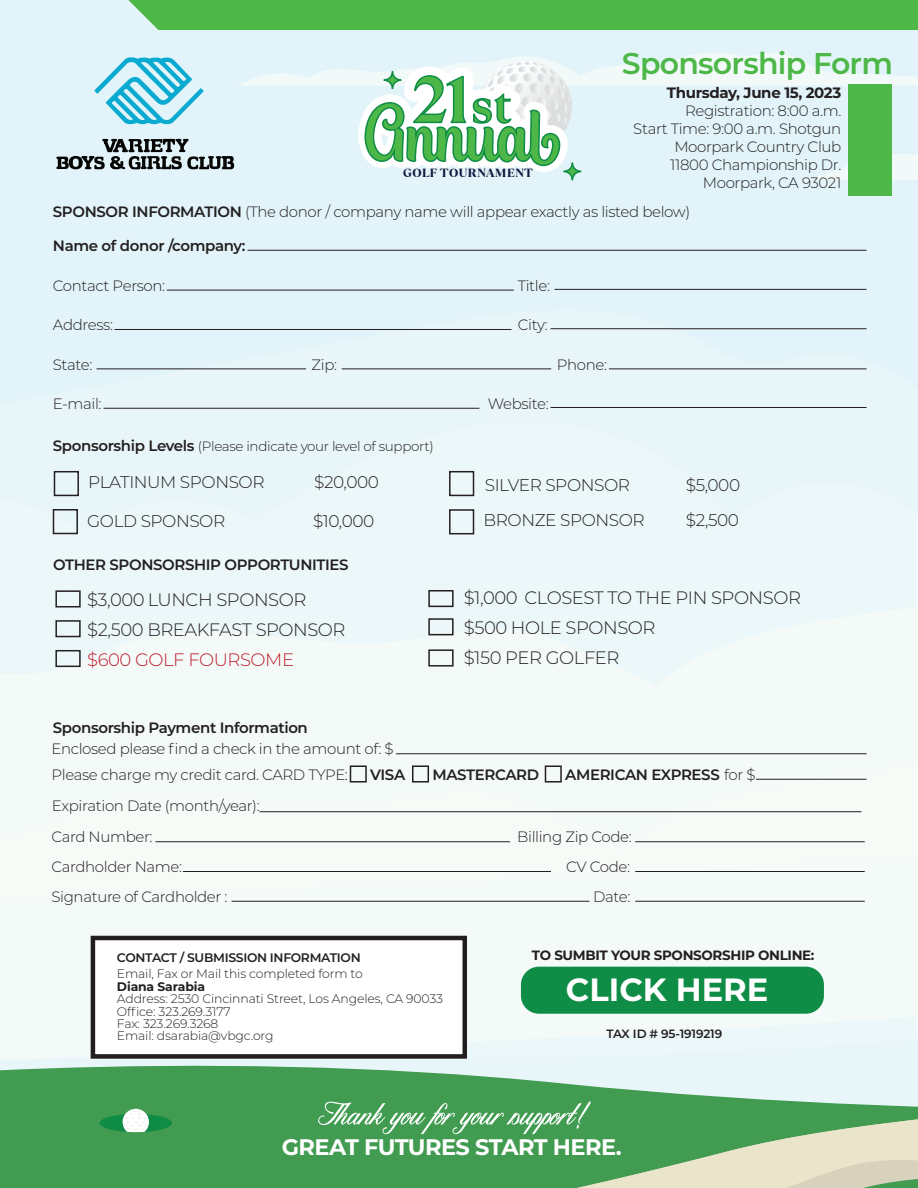
<style>
.page{position:relative;width:918px;height:1188px;background:#fff}
.page>*{position:absolute;margin:0;border:0;box-sizing:border-box;transform-origin:0 0}
.t1{font:55.5px "Catherinede Beaumont";color:#fff}
.t2{font:700 32.1px "Montserrat";color:#fff}
.t3{font:600 30px "Montserrat";letter-spacing:-.025em;color:#4db748}
.t4{font:700 22.5px "Montserrat";letter-spacing:-.025em;color:#fff}
.t5{font:300 18px/30px "Montserrat";letter-spacing:-.025em;color:#231f20}
.t6{font:300 18px "Montserrat";letter-spacing:-.025em;color:#be1d2c}
.t7{font:300 16.95px "Montserrat";letter-spacing:-.025em;color:#231f20}
.t8{font:300 15px/18px "Montserrat";letter-spacing:-.025em;color:#231f20;text-align:right}
.t9{font:600 15px "Montserrat";letter-spacing:-.025em;color:#231f20}
.t10{font:700 15px "Montserrat";letter-spacing:-.025em;color:#231f20}
.t11{font:300 13.5px "Montserrat";letter-spacing:-.025em;color:#231f20}
.t12{font:700 13.5px "Montserrat";letter-spacing:-.025em;color:#231f20}
.t13{font:300 12.45px/12.5px "Montserrat";letter-spacing:-.01em;color:#231f20}
.t14{font:600 12.45px "Montserrat";letter-spacing:-.025em;color:#231f20}
.t15{font:700 12.45px "Montserrat";letter-spacing:-.01em;color:#231f20}
.t16{font:600 12px "Montserrat";letter-spacing:-.01em;color:#231f20}
.t17{font:11.85px "TT Ramillas Trl Variable Roman";letter-spacing:.05em;color:#0f1840}
.s1{font-weight:600}
.s2{font-weight:600;font-size:15px}
.s3{font-weight:300}
</style>
<div class="page">
<div style="left:0;top:0;width:918px;height:1137px;background:#e9f6f9"></div>
<svg style="left:52px;top:509px;width:866px;height:162px"></svg>
<div style="left:0;top:671px;width:918px;height:374px;background:#f4faf8"></div>
<svg style="left:0;top:1045px;width:621px;height:143px;fill:#419c51"></svg>
<svg style="left:338px;top:1089px;width:580px;height:99px;background:#6fb074"></svg>
<div style="left:0;top:1141px;width:189px;height:47px;background:#419c51"></div>
<svg style="left:100px;top:1109px;width:72px;height:23px;background:#68b380"></svg>
<hr style="left:167px;top:290px;width:347px;height:1px;background:#231f20">
<hr style="left:555px;top:289px;width:311px;height:1px;background:#231f20">
<hr style="left:96px;top:368px;width:210px;height:1px;background:#231f20">
<hr style="left:342px;top:368px;width:209px;height:1px;background:#231f20">
<hr style="left:609px;top:368px;width:257px;height:1px;background:#231f20">
<hr style="left:114px;top:329px;width:397px;height:1px;background:#231f20">
<hr style="left:550px;top:328px;width:316px;height:1px;background:#231f20">
<hr style="left:104px;top:408px;width:375px;height:1px;background:#231f20">
<hr style="left:550px;top:407px;width:316px;height:1px;background:#231f20">
<div style="left:54px;top:471px;width:25px;height:25px;border:2px solid #231f20"></div>
<div style="left:53px;top:509px;width:25px;height:25px;border:2px solid #231f20"></div>
<div style="left:449px;top:471px;width:25px;height:25px;border:2px solid #231f20"></div>
<div style="left:449px;top:509px;width:25px;height:25px;border:2px solid #231f20"></div>
<hr style="left:396px;top:753px;width:470px;height:1px;background:#231f20">
<div style="left:91px;top:936px;width:376px;height:123px;background:#fff;border:4px solid #221d1e"></div>
<hr style="left:156px;top:841px;width:354px;height:1px;background:#231f20">
<hr style="left:260px;top:811px;width:602px;height:1px;background:#231f20">
<hr style="left:635px;top:841px;width:230px;height:1px;background:#231f20">
<hr style="left:183px;top:871px;width:368px;height:1px;background:#231f20">
<hr style="left:635px;top:871px;width:230px;height:1px;background:#231f20">
<hr style="left:232px;top:901px;width:358px;height:1px;background:#231f20">
<hr style="left:635px;top:901px;width:230px;height:1px;background:#231f20">
<hr style="left:756px;top:779px;width:110px;height:1px;background:#231f20">
<div style="left:350px;top:765px;width:17px;height:18px;border:2px solid #231f20"></div>
<div style="left:412px;top:765px;width:17px;height:18px;border:2px solid #231f20"></div>
<div style="left:545px;top:765px;width:17px;height:18px;border:2px solid #231f20"></div>
<div style="left:521px;top:967px;width:303px;height:47px;background:#0f8d46;border-radius:18px"></div>
<svg style="left:56px;top:0;width:862px;height:251px"></svg>
<div style="left:55px;top:590px;width:26px;height:18px;border:2px solid #231f20"></div>
<div style="left:55px;top:620px;width:26px;height:17px;border:2px solid #231f20"></div>
<div style="left:55px;top:650px;width:26px;height:17px;border:2px solid #231f20"></div>
<div style="left:428px;top:590px;width:26px;height:17px;border:2px solid #231f20"></div>
<div style="left:428px;top:618px;width:26px;height:17px;border:2px solid #231f20"></div>
<div style="left:428px;top:649px;width:26px;height:18px;border:2px solid #231f20"></div>
<p class="t17" style="left:403px;top:166px;width:131px">GOLF TOURNAMENT</p>
<h3 class="t3" style="left:622px;top:42px;width:272px">Sponsorship Form</h3>
<p class="t10" style="left:667px;top:82px;width:176px">Thursday, June 15, 2023</p>
<p class="t8" style="left:633px;top:101px;width:210px">Registration: 8:00 a.m.<br>Start Time: 9:00 a.m. Shotgun<br>Moorpark Country Club<br>11800 Championship Dr.<br>Moorpark, CA 93021</p>
<p class="t8" style="left:53px;top:202px;width:639px"><span class="s1">SPONSOR INFORMATION</span> (The donor / company name will appear exactly as listed below)</p>
<p class="t9" style="left:53px;top:235px;width:194px">Name of donor /company:</p>
<p class="t8" style="left:53px;top:276px;width:114px">Contact Person:</p>
<p class="t8" style="left:518px;top:276px;width:34px">Title:</p>
<p class="t8" style="left:53px;top:315px;width:62px">Address:</p>
<p class="t8" style="left:518px;top:315px;width:32px">City:</p>
<p class="t8" style="left:53px;top:355px;width:41px">State:</p>
<p class="t8" style="left:312px;top:355px;width:27px">Zip:</p>
<p class="t8" style="left:557px;top:355px;width:52px">Phone:</p>
<p class="t8" style="left:53px;top:394px;width:50px">E-mail:</p>
<p class="t8" style="left:488px;top:394px;width:62px">Website:</p>
<p class="t11" style="left:53px;top:437px;width:382px"><span class="s2">Sponsorship Levels</span> (Please indicate your level of support)</p>
<p class="t7" style="left:88px;top:471px;width:178px">PLATINUM SPONSOR</p>
<p class="t7" style="left:314px;top:471px;width:66px">$20,000</p>
<p class="t7" style="left:87px;top:509px;width:140px">GOLD SPONSOR</p>
<p class="t7" style="left:313px;top:509px;width:63px">$10,000</p>
<p class="t7" style="left:484px;top:508px;width:163px">BRONZE SPONSOR</p>
<p class="t7" style="left:686px;top:508px;width:55px">$2,500</p>
<p class="t7" style="left:485px;top:474px;width:147px">SILVER SPONSOR</p>
<p class="t7" style="left:686px;top:474px;width:56px">$5,000</p>
<p class="t9" style="left:53px;top:554px;width:297px">OTHER SPONSORSHIP OPPORTUNITIES</p>
<p class="t5" style="left:87px;top:584px;width:260px">$3,000 LUNCH SPONSOR $2,500 BREAKFAST SPONSOR</p>
<p class="t6" style="left:87px;top:647px;width:208px">$600 GOLF FOURSOME</p>
<p class="t9" style="left:53px;top:717px;width:257px">Sponsorship Payment Information</p>
<p class="t8" style="left:52px;top:739px;width:344px">Enclosed please find a check in the amount of: $</p>
<p class="t5" style="left:464px;top:582px;width:339px">$1,000 CLOSEST TO THE PIN SPONSOR $500 HOLE SPONSOR<br>$150 PER GOLFER</p>
<p class="t8" style="left:52px;top:765px;width:298px">Please charge my credit card. CARD TYPE:</p>
<p class="t9" style="left:370px;top:764px;width:37px">VISA</p>
<p class="t9" style="left:433px;top:764px;width:108px">MASTERCARD</p>
<p class="t9" style="left:565px;top:764px;width:192px">AMERICAN EXPRESS <span class="s3">for $</span></p>
<p class="t8" style="left:52px;top:796px;width:209px">Expiration Date (month/year):</p>
<p class="t8" style="left:52px;top:827px;width:103px">Card Number:</p>
<p class="t8" style="left:517px;top:827px;width:116px">Billing Zip Code:</p>
<p class="t8" style="left:52px;top:857px;width:132px">Cardholder Name:</p>
<p class="t8" style="left:566px;top:857px;width:65px">CV Code:</p>
<p class="t8" style="left:52px;top:887px;width:178px">Signature of Cardholder :</p>
<p class="t8" style="left:593px;top:887px;width:39px">Date:</p>
<p class="t14" style="left:117px;top:949px;width:245px">CONTACT / SUBMISSION INFORMATION</p>
<p class="t13" style="left:117px;top:967px;width:247px">Email, Fax or Mail this completed form to</p>
<p class="t15" style="left:117px;top:977px;width:90px">Diana Sarabia</p>
<p class="t13" style="left:117px;top:992px;width:328px">Address: 2530 Cincinnati Street, Los Angeles, CA 90033<br>Office: 323.269.3177<br>Fax: 323.269.3268<br>Email: dsarabia@vbgc.org</p>
<p class="t12" style="left:532px;top:945px;width:284px">TO SUMBIT YOUR SPONSORSHIP ONLINE:</p>
<h2 class="t2" style="left:566px;top:967px;width:204px">CLICK HERE</h2>
<p class="t16" style="left:606px;top:1025px;width:117px">TAX ID # 95-1919219</p>
<h1 class="t1" style="left:317px;top:1073px;width:276px">Thank you for your support!</h1>
<h3 class="t4" style="left:282px;top:1131px;width:341px">GREAT FUTURES START HERE.</h3>
</div>
